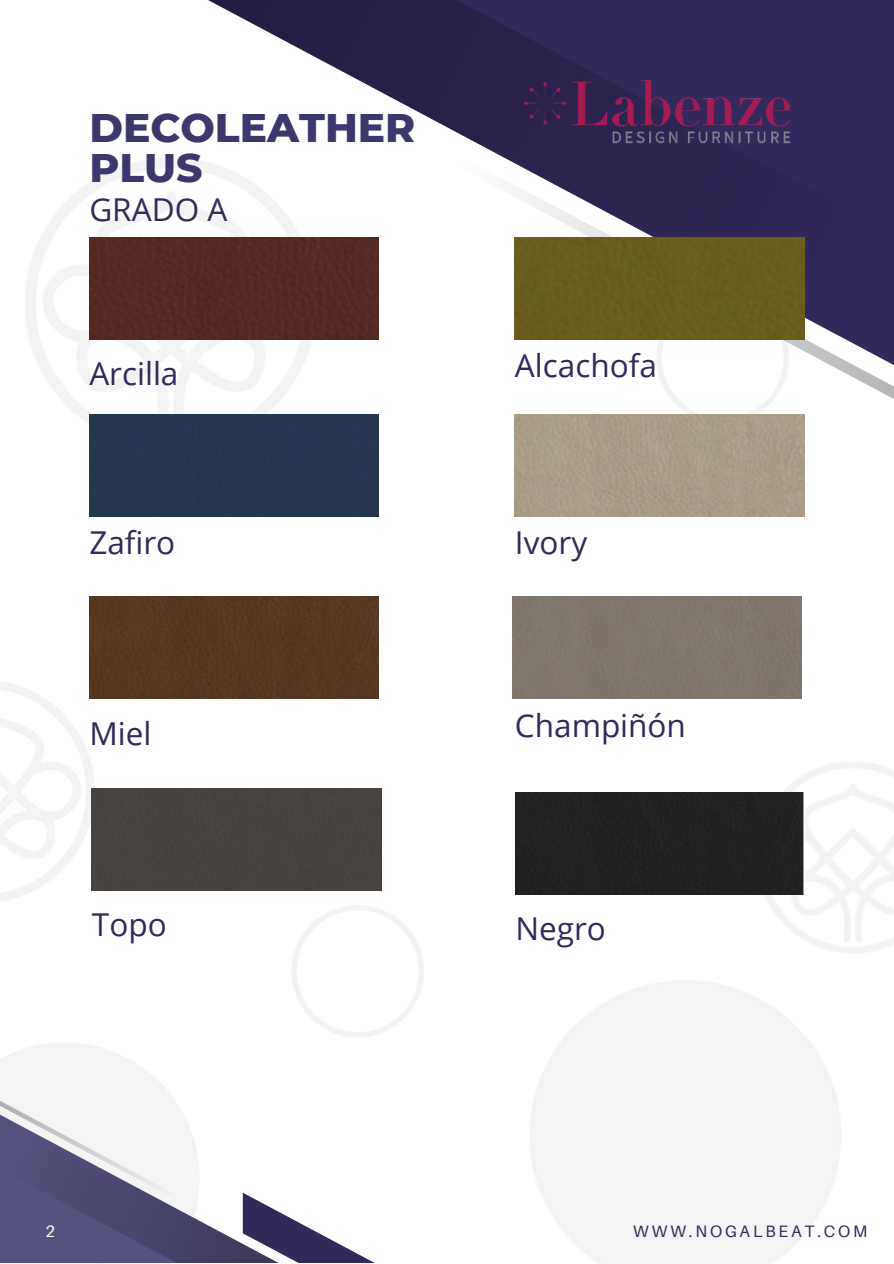
<style>
.page{position:relative;width:894px;height:1264px;background:#fff}
.page>*{position:absolute;margin:0;border:0;box-sizing:border-box;transform-origin:0 0}
.t1{font:800 40.65px/39.5px "Montserrat";color:#3c386e}
.t2{font:31.5px "Open Sans";color:#33295b}
.t3{font:16.5px "Aileron";letter-spacing:.17em;color:#33295b}
.t4{font:16.5px "Aileron";color:#fff}
</style>
<div class="page">
<img style="left:285px;top:619px;width:608px;height:644px">
<img style="left:26px;top:202px;width:779px;height:309px">
<img style="left:0;top:1043px;width:263px;height:220px">
<img style="left:0;top:682px;width:146px;height:219px">
<img style="left:217px;top:893px;width:258px;height:170px">
<svg style="left:457px;top:379px;width:436px;height:34px"></svg>
<svg style="left:208px;top:0;width:685px;height:379px"></svg>
<svg style="left:0;top:1094px;width:375px;height:168px"></svg>
<img style="left:515px;top:69px;width:290px;height:86px">
<div style="left:89px;top:237px;width:289px;height:102px;background:#552923"></div>
<div style="left:515px;top:237px;width:289px;height:102px;background:#685d1d"></div>
<div style="left:89px;top:414px;width:289px;height:102px;background:#26364d"></div>
<div style="left:515px;top:414px;width:289px;height:102px;background:#aa9c88"></div>
<div style="left:512px;top:596px;width:289px;height:102px;background:#80766d"></div>
<div style="left:92px;top:788px;width:289px;height:102px;background:#47423e"></div>
<div style="left:89px;top:596px;width:289px;height:102px;background:#563821"></div>
<svg style="left:67px;top:0;width:293px;height:202px"></svg>
<svg style="left:67px;top:0;width:50px;height:148px"></svg>
<div style="left:515px;top:792px;width:289px;height:102px;background:#212121"></div>
<p class="t1" style="left:89px;top:108px;width:327px">DECOLEATHER<br>PLUS</p>
<p class="t2" style="left:89px;top:187px;width:139px">GRADO A</p>
<p class="t2" style="left:89px;top:351px;width:91px">Arcilla</p>
<p class="t2" style="left:89px;top:520px;width:87px">Zafiro</p>
<p class="t2" style="left:515px;top:343px;width:143px">Alcachofa</p>
<p class="t2" style="left:515px;top:520px;width:74px">Ivory</p>
<h3 class="t2" style="left:89px;top:711px;width:63px">Miel</h3>
<h3 class="t2" style="left:515px;top:703px;width:172px">Champiñón</h3>
<p class="t2" style="left:92px;top:901px;width:76px">Topo</p>
<h3 class="t2" style="left:515px;top:906px;width:92px">Negro</h3>
<h3 class="t4" style="left:46px;top:1221px;width:11px">2</h3>
<p class="t3" style="left:633px;top:1221px;width:236px">WWW.NOGALBEAT.COM</p>
</div>
